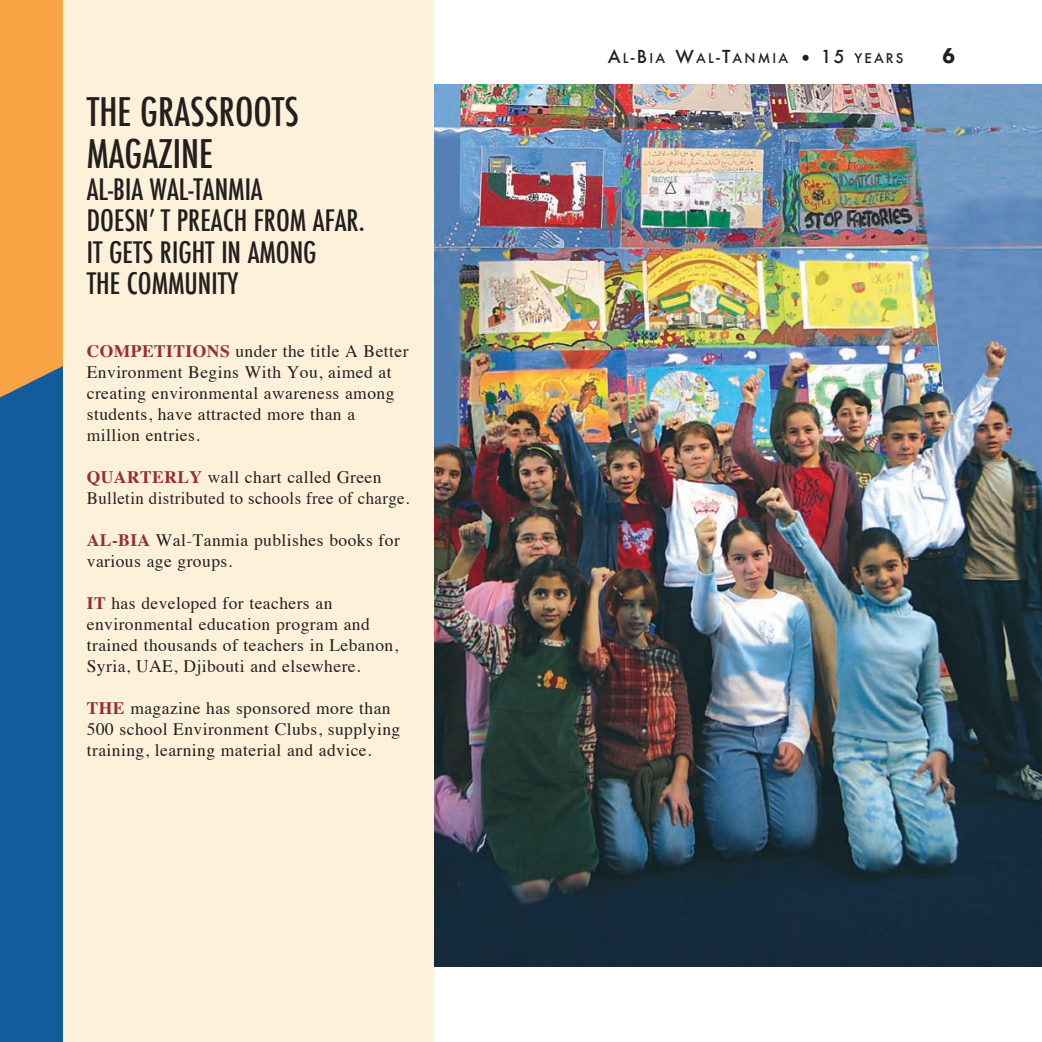
<style>
.page{position:relative;width:1042px;height:1042px;background:#fff}
.page>*{position:absolute;margin:0;border:0;box-sizing:border-box;transform-origin:0 0}
.t1{font:500 condensed 38.5px/42px "Futura";color:#231f20}
.t2{font:500 condensed 28.88px/31.5px "Futura";color:#231f20}
.t3{font:700 21px "Futura BT";color:#231f20}
.t4{font:17.5px/21px "Times";letter-spacing:.025em;color:#231f20}
.t5{font:500 13.12px "Futura";letter-spacing:.165em;color:#231f20}
.s1{font-weight:700;color:#962e33}
.s2{font-size:17.5px}
.s3{font-size:19.25px}
</style>
<div class="page">
<div style="left:0;top:0;width:434px;height:1042px;background:#fef1d9"></div>
<div style="left:0;top:0;width:62px;height:312px;background:#f9a545"></div>
<svg style="left:0;top:312px;width:62px;height:730px;background:#296392"></svg>
<img style="left:434px;top:84px;width:608px;height:882px">
<h1 class="t1" style="left:87px;top:90px;width:213px">THE GRASSROOTS<br>MAGAZINE</h1>
<h2 class="t2" style="left:87px;top:173px;width:279px">AL-BIA WAL-TANMIA<br>DOESN’ T PREACH FROM AFAR.<br>IT GETS RIGHT IN AMONG<br>THE COMMUNITY</h2>
<p class="t4" style="left:87px;top:342px;width:323px"><span class="s1">COMPETITIONS</span> under the title a Better Environment Begins with you, aimed at creating environmental awareness among students, have attracted more than a million entries.</p>
<p class="t4" style="left:87px;top:468px;width:324px"><span class="s1">QUARTERLY</span> wall chart called green<br>Bulletin distributed to schools free of charge.</p>
<p class="t4" style="left:87px;top:531px;width:314px"><span class="s1">AL-BIA</span> wal-Tanmia publishes books for various age groups.</p>
<p class="t4" style="left:87px;top:594px;width:313px"><span class="s1">IT</span> has developed for teachers an environmental education program and trained thousands of teachers in Lebanon, syria, uaE, Djibouti and elsewhere.</p>
<p class="t4" style="left:87px;top:699px;width:315px"><span class="s1">THE</span> magazine has sponsored more than<br>500 school Environment clubs, supplying training, learning material and advice.</p>
<p class="t5" style="left:608px;top:49px;width:297px"><span class="s2">A</span>L<span class="s2">-B</span>IA <span class="s2">W</span>AL<span class="s2">-T</span>ANMIA <span class="s3">•</span> <span class="s2">15</span> YEARS</p>
<p class="t3" style="left:942px;top:47px;width:15px">6</p>
</div>
